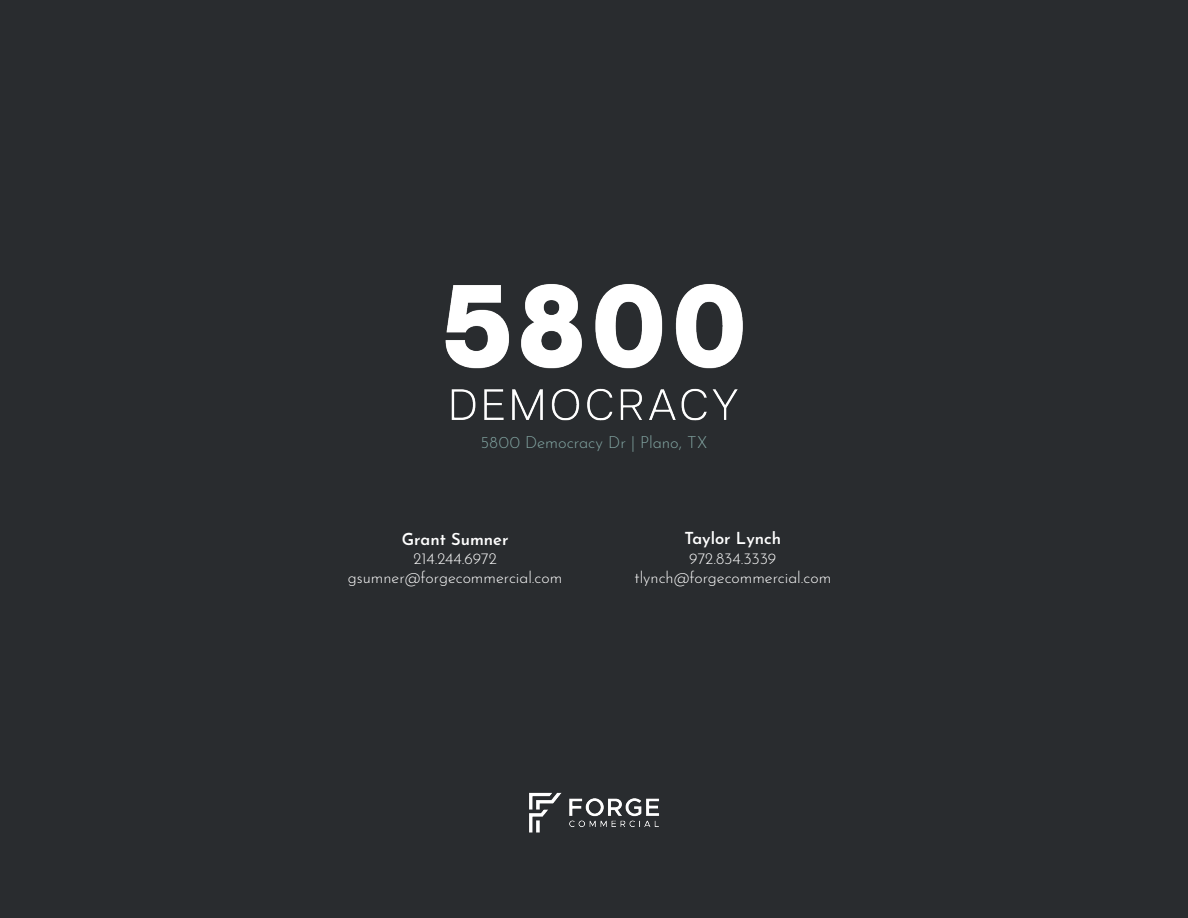
<style>
.page{position:relative;width:1188px;height:918px;background:#292c2f}
.page>*{position:absolute;margin:0;border:0;box-sizing:border-box;transform-origin:0 0}
.Subhead{font:300 16.5px "Josefin Sans";color:#83a6a3}
.t1{font:600 16.5px "Josefin Sans";color:#fff}
.t2{font:300 15.9px "Josefin Sans";color:#fff}
</style>
<div class="page">
<img style="left:445px;top:284px;width:298px;height:137px">
<img style="left:529px;top:792px;width:130px;height:41px">
<p class="Subhead" style="left:481px;top:430px;width:228px">5800 Democracy Dr | Plano, TX</p>
<p class="t1" style="left:402px;top:525px;width:108px">Grant Sumner</p>
<p class="t2" style="left:413px;top:546px;width:85px">214.244.6972</p>
<p class="t2" style="left:348px;top:565px;width:216px">gsumner@forgecommercial.com</p>
<p class="t1" style="left:685px;top:525px;width:98px">Taylor Lynch</p>
<p class="t2" style="left:689px;top:546px;width:89px">972.834.3339</p>
<p class="t2" style="left:635px;top:565px;width:198px">tlynch@forgecommercial.com</p>
</div>
